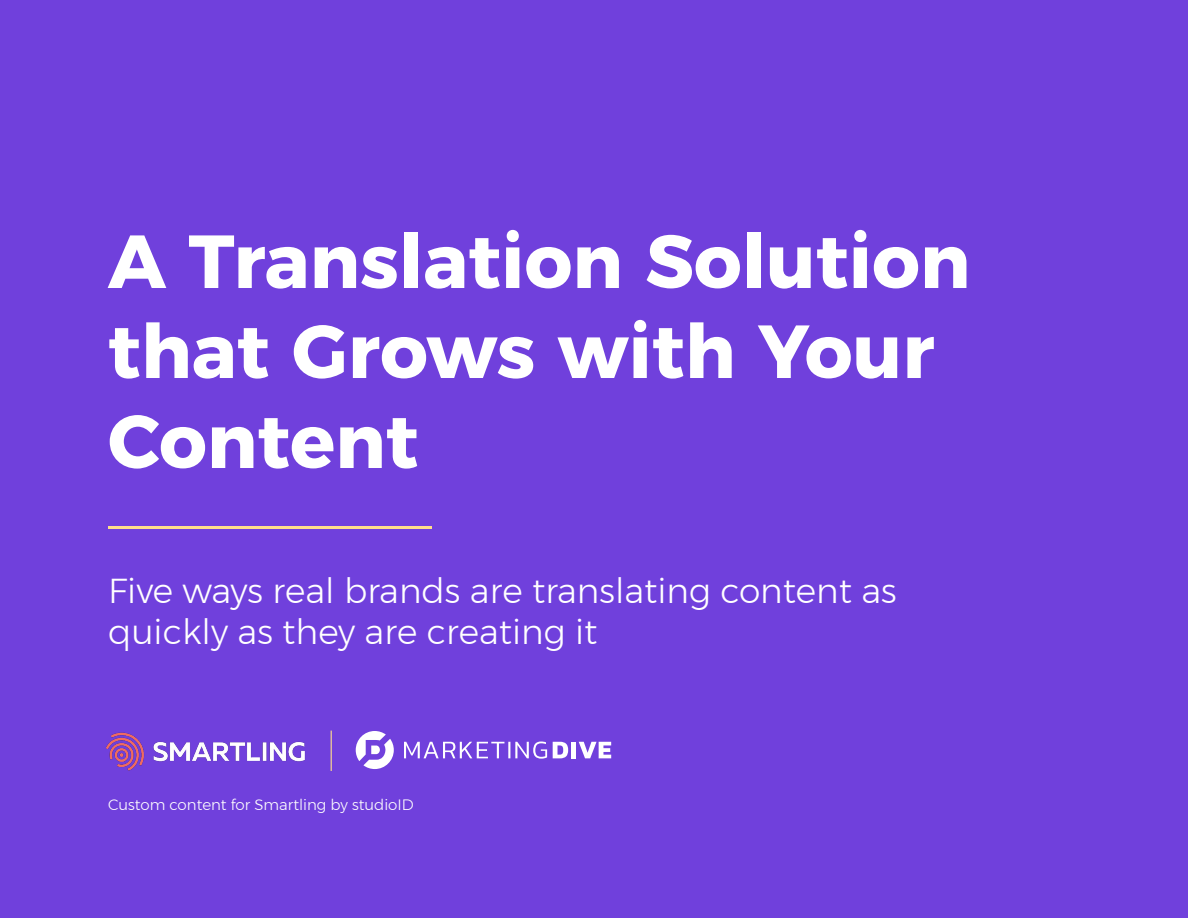
<style>
.page{position:relative;width:1188px;height:918px;background:#7040dc}
.page>*{position:absolute;margin:0;border:0;box-sizing:border-box;transform-origin:0 0}
.t1{font:700 75px/90px "Montserrat";color:#fff}
.t2{font:300 34.5px/41.4px "Montserrat";color:#fff}
.t3{font:300 15px "Montserrat";color:#fff}
</style>
<div class="page">
<svg style="left:356px;top:731px;width:38px;height:38px"></svg>
<svg style="left:404px;top:742px;width:143px;height:17px"></svg>
<svg style="left:553px;top:742px;width:15px;height:16px"></svg>
<div style="left:571px;top:742px;width:5px;height:16px;background:#fff"></div>
<svg style="left:579px;top:742px;width:32px;height:16px"></svg>
<hr style="left:331px;top:731px;width:1px;height:40px;background:#ffde8a">
<img style="left:106px;top:732px;width:199px;height:39px">
<hr style="left:108px;top:526px;width:324px;height:3px;background:#ffde8a">
<h1 class="t1" style="left:108px;top:210px;width:864px">A Translation Solution that Grows with Your<br>Content</h1>
<p class="t2" style="left:108px;top:570px;width:790px">Five ways real brands are translating content as quickly as they are creating it</p>
<p class="t3" style="left:108px;top:793px;width:307px">Custom content for Smartling by studioID</p>
</div>
